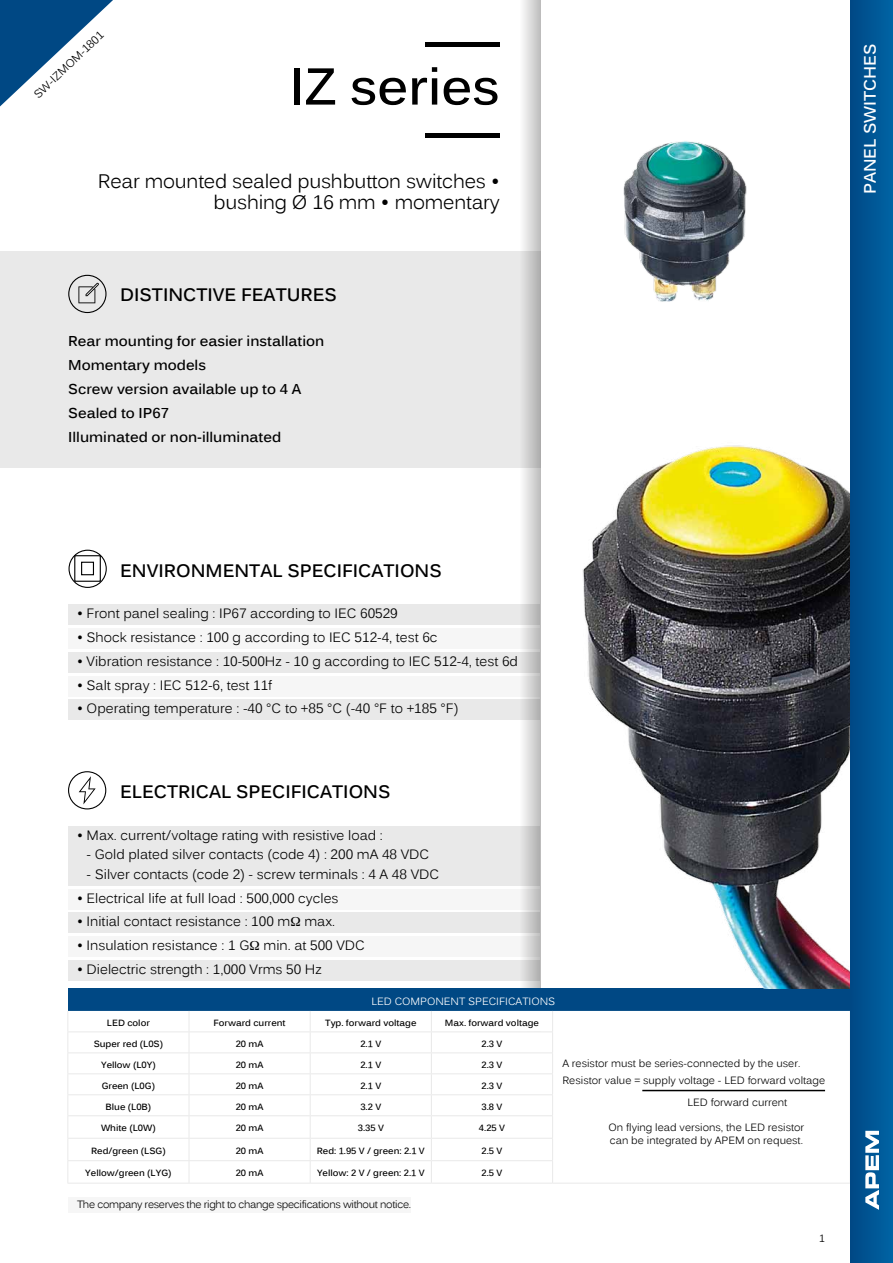
<style>
.page{position:relative;width:893px;height:1263px;background:#fff}
.page>*{position:absolute;margin:0;border:0;box-sizing:border-box;transform-origin:0 0}
.t1{font:700 51px "Kalinga";color:#000}
.t2{font:19.5px/21px "Kalinga";letter-spacing:-.01em;color:#000;text-align:right}
.t3{font:700 18px "Kalinga";color:#000}
.t4{font:700 16.5px "Kalinga";color:#fff}
.t5{font:700 14.25px/24px "Kalinga";color:#000}
.t6{font:13.5px "Kalinga";color:#000}
.t7{font:11.25px "Kalinga";color:#000}
.t8{font:10.5px/16.8px "Kalinga";color:#000}
.t9{font:10.5px "Kalinga";letter-spacing:-.03em;color:#000}
.t10{font:10.5px "Kalinga";color:#fff}
.t11{font:700 9px "Kalinga";color:#000}
</style>
<div class="page">
<div style="left:0;top:251px;width:540px;height:217px;background:#e9e9e9"></div>
<div style="left:69px;top:826px;width:471px;height:59px;background:#e9e9e9"></div>
<div style="left:69px;top:889px;width:471px;height:20px;background:#f6f6f6"></div>
<div style="left:69px;top:913px;width:471px;height:20px;background:#e9e9e9"></div>
<div style="left:69px;top:937px;width:471px;height:20px;background:#f6f6f6"></div>
<div style="left:69px;top:960px;width:471px;height:20px;background:#e9e9e9"></div>
<svg style="left:68px;top:771px;width:38px;height:38px"></svg>
<svg style="left:68px;top:275px;width:39px;height:38px"></svg>
<div style="left:69px;top:605px;width:471px;height:20px;background:#e9e9e9"></div>
<div style="left:69px;top:629px;width:471px;height:20px;background:#f6f6f6"></div>
<div style="left:69px;top:652px;width:471px;height:20px;background:#e9e9e9"></div>
<div style="left:69px;top:676px;width:471px;height:20px;background:#f6f6f6"></div>
<div style="left:69px;top:700px;width:471px;height:20px;background:#e9e9e9"></div>
<svg style="left:69px;top:550px;width:38px;height:38px"></svg>
<div style="left:74px;top:555px;width:27px;height:27px;border:1px solid #000"></div>
<div style="left:81px;top:562px;width:13px;height:13px;border:1px solid #000"></div>
<svg style="left:519px;top:0;width:21px;height:988px"></svg>
<hr style="left:426px;top:134px;width:74px;height:4px;background:#000">
<hr style="left:426px;top:43px;width:74px;height:4px;background:#000">
<div style="left:68px;top:988px;width:782px;height:23px;background:#004884"></div>
<hr style="left:67px;top:1031px;width:122px;height:1px;background:#e9e9e9">
<hr style="left:189px;top:1031px;width:121px;height:1px;background:#e9e9e9">
<hr style="left:310px;top:1031px;width:121px;height:1px;background:#e9e9e9">
<hr style="left:431px;top:1031px;width:122px;height:1px;background:#e9e9e9">
<hr style="left:67px;top:1052px;width:122px;height:1px;background:#e9e9e9">
<hr style="left:189px;top:1052px;width:121px;height:1px;background:#e9e9e9">
<hr style="left:310px;top:1052px;width:121px;height:1px;background:#e9e9e9">
<hr style="left:431px;top:1052px;width:122px;height:1px;background:#e9e9e9">
<hr style="left:67px;top:1073px;width:122px;height:1px;background:#e9e9e9">
<hr style="left:189px;top:1073px;width:121px;height:1px;background:#e9e9e9">
<hr style="left:310px;top:1073px;width:121px;height:1px;background:#e9e9e9">
<hr style="left:431px;top:1073px;width:122px;height:1px;background:#e9e9e9">
<hr style="left:67px;top:1094px;width:122px;height:1px;background:#e9e9e9">
<hr style="left:189px;top:1094px;width:121px;height:1px;background:#e9e9e9">
<hr style="left:310px;top:1094px;width:121px;height:1px;background:#e9e9e9">
<hr style="left:431px;top:1094px;width:122px;height:1px;background:#e9e9e9">
<hr style="left:67px;top:1115px;width:122px;height:1px;background:#e9e9e9">
<hr style="left:189px;top:1115px;width:121px;height:1px;background:#e9e9e9">
<hr style="left:310px;top:1115px;width:121px;height:1px;background:#e9e9e9">
<hr style="left:431px;top:1115px;width:122px;height:1px;background:#e9e9e9">
<hr style="left:67px;top:1138px;width:122px;height:1px;background:#e9e9e9">
<hr style="left:189px;top:1138px;width:121px;height:1px;background:#e9e9e9">
<hr style="left:310px;top:1138px;width:121px;height:1px;background:#e9e9e9">
<hr style="left:431px;top:1138px;width:122px;height:1px;background:#e9e9e9">
<hr style="left:67px;top:1160px;width:122px;height:1px;background:#e9e9e9">
<svg style="left:67px;top:1011px;width:1px;height:172px"></svg>
<hr style="left:189px;top:1160px;width:121px;height:1px;background:#e9e9e9">
<svg style="left:189px;top:1011px;width:1px;height:172px"></svg>
<hr style="left:310px;top:1160px;width:121px;height:1px;background:#e9e9e9">
<svg style="left:310px;top:1011px;width:1px;height:172px"></svg>
<hr style="left:431px;top:1160px;width:122px;height:1px;background:#e9e9e9">
<svg style="left:431px;top:1011px;width:1px;height:172px"></svg>
<svg style="left:552px;top:1011px;width:1px;height:172px"></svg>
<hr style="left:67px;top:1183px;width:122px;height:1px;background:#e9e9e9">
<hr style="left:189px;top:1183px;width:121px;height:1px;background:#e9e9e9">
<hr style="left:310px;top:1183px;width:121px;height:1px;background:#e9e9e9">
<hr style="left:431px;top:1183px;width:122px;height:1px;background:#e9e9e9">
<hr style="left:553px;top:1183px;width:298px;height:1px;background:#e9e9e9">
<hr style="left:642px;top:1090px;width:183px;height:1px;background:#000">
<img style="left:582px;top:445px;width:268px;height:543px">
<img style="left:623px;top:141px;width:124px;height:161px">
<div style="left:69px;top:1197px;width:342px;height:16px;background:#f6f6f6"></div>
<div style="left:850px;top:0;width:43px;height:1263px;background:linear-gradient(to right,#004885,#0064a4)"></div>
<svg style="left:0;top:0;width:113px;height:106px"></svg>
<svg style="left:865px;top:1131px;width:14px;height:79px"></svg>
<p class="t7" style="left:31px;top:91px;width:93px;rotate:-44deg">SW-IZMOM-1801</p>
<h1 class="t1" style="left:289px;top:53px;width:212px">IZ series</h1>
<h2 class="t2" style="left:98px;top:173px;width:403px">Rear mounted sealed pushbutton switches • bushing Ø 16 mm • momentary</h2>
<h3 class="t3" style="left:120px;top:283px;width:218px">DISTINCTIVE FEATURES</h3>
<p class="t5" style="left:68px;top:330px;width:258px">Rear mounting for easier installation<br>Momentary models<br>Screw version available up to 4 A<br>Sealed to IP67<br>Illuminated or non-illuminated</p>
<p class="t4" style="left:859px;top:194px;width:152px;rotate:-90deg">PANEL SWITCHES</p>
<h3 class="t3" style="left:120px;top:559px;width:323px">ENVIRONMENTAL SPECIFICATIONS</h3>
<p class="t6" style="left:77px;top:605px;width:322px">• Front panel sealing : IP67 according to IEC 60529</p>
<p class="t6" style="left:77px;top:629px;width:362px">• Shock resistance : 100 g according to IEC 512-4, test 6c</p>
<p class="t6" style="left:77px;top:652px;width:442px">• Vibration resistance : 10-500Hz - 10 g according to IEC 512-4, test 6d</p>
<p class="t6" style="left:77px;top:676px;width:197px">• Salt spray : IEC 512-6, test 11f</p>
<p class="t6" style="left:77px;top:700px;width:383px">• Operating temperature : -40 °C to +85 °C (-40 °F to +185 °F)</p>
<h3 class="t3" style="left:120px;top:779px;width:272px">ELECTRICAL SPECIFICATIONS</h3>
<p class="t6" style="left:77px;top:826px;width:307px">• Max. current/voltage rating with resistive load :</p>
<p class="t6" style="left:87px;top:846px;width:344px">- Gold plated silver contacts (code 4) : 200 mA 48 VDC</p>
<p class="t6" style="left:87px;top:865px;width:354px">- Silver contacts (code 2) - screw terminals : 4 A 48 VDC</p>
<p class="t6" style="left:77px;top:889px;width:263px">• Electrical life at full load : 500,000 cycles</p>
<p class="t6" style="left:77px;top:913px;width:260px">• Initial contact resistance : 100 m max.</p>
<p class="t6" style="left:77px;top:936px;width:289px">• Insulation resistance : 1 G min. at 500 VDC</p>
<p class="t6" style="left:77px;top:960px;width:246px">• Dielectric strength : 1,000 Vrms 50 Hz</p>
<p class="t10" style="left:371px;top:994px;width:185px">LED COMPONENT SPECIFICATIONS</p>
<p class="t11" style="left:107px;top:1017px;width:44px">LED color</p>
<p class="t11" style="left:214px;top:1017px;width:74px">Forward current</p>
<p class="t11" style="left:325px;top:1017px;width:93px">Typ. forward voltage</p>
<p class="t11" style="left:445px;top:1017px;width:96px">Max. forward voltage</p>
<p class="t11" style="left:94px;top:1038px;width:71px">Super red (L0S)</p>
<p class="t11" style="left:236px;top:1038px;width:29px">20 mA</p>
<p class="t11" style="left:360px;top:1038px;width:22px">2.1 V</p>
<p class="t11" style="left:482px;top:1038px;width:22px">2.3 V</p>
<p class="t11" style="left:101px;top:1059px;width:56px">Yellow (L0Y)</p>
<p class="t11" style="left:236px;top:1059px;width:29px">20 mA</p>
<p class="t11" style="left:360px;top:1059px;width:22px">2.1 V</p>
<p class="t11" style="left:482px;top:1059px;width:22px">2.3 V</p>
<p class="t11" style="left:102px;top:1080px;width:55px">Green (L0G)</p>
<p class="t11" style="left:236px;top:1080px;width:29px">20 mA</p>
<p class="t11" style="left:360px;top:1080px;width:22px">2.1 V</p>
<p class="t11" style="left:482px;top:1080px;width:22px">2.3 V</p>
<p class="t11" style="left:105px;top:1101px;width:47px">Blue (L0B)</p>
<p class="t11" style="left:236px;top:1101px;width:29px">20 mA</p>
<p class="t11" style="left:360px;top:1101px;width:22px">3.2 V</p>
<p class="t11" style="left:482px;top:1101px;width:22px">3.8 V</p>
<p class="t11" style="left:101px;top:1122px;width:56px">White (L0W)</p>
<p class="t11" style="left:236px;top:1122px;width:29px">20 mA</p>
<p class="t11" style="left:358px;top:1122px;width:28px">3.35 V</p>
<p class="t11" style="left:479px;top:1122px;width:28px">4.25 V</p>
<p class="t11" style="left:91px;top:1145px;width:76px">Red/green (LSG)</p>
<p class="t11" style="left:236px;top:1145px;width:29px">20 mA</p>
<p class="t11" style="left:317px;top:1145px;width:110px">Red: 1.95 V / green: 2.1 V</p>
<p class="t11" style="left:482px;top:1145px;width:22px">2.5 V</p>
<p class="t11" style="left:85px;top:1167px;width:88px">Yellow/green (LYG)</p>
<p class="t11" style="left:236px;top:1167px;width:29px">20 mA</p>
<p class="t11" style="left:317px;top:1167px;width:109px">Yellow: 2 V / green: 2.1 V</p>
<p class="t11" style="left:482px;top:1167px;width:22px">2.5 V</p>
<p class="t9" style="left:77px;top:1197px;width:336px">The company reserves the right to change specifications without notice.</p>
<p class="t8" style="left:562px;top:1056px;width:264px">A resistor must be series-connected by the user.<br>Resistor value = supply voltage - LED forward voltage</p>
<p class="t8" style="left:687px;top:1095px;width:101px">LED forward current</p>
<p class="t8" style="left:609px;top:1122px;width:197px;line-height:12.6px">On flying lead versions, the LED resistor can be integrated by APEM on request.</p>
<p class="t8" style="left:819px;top:1230px;width:7px">1</p>
</div>
